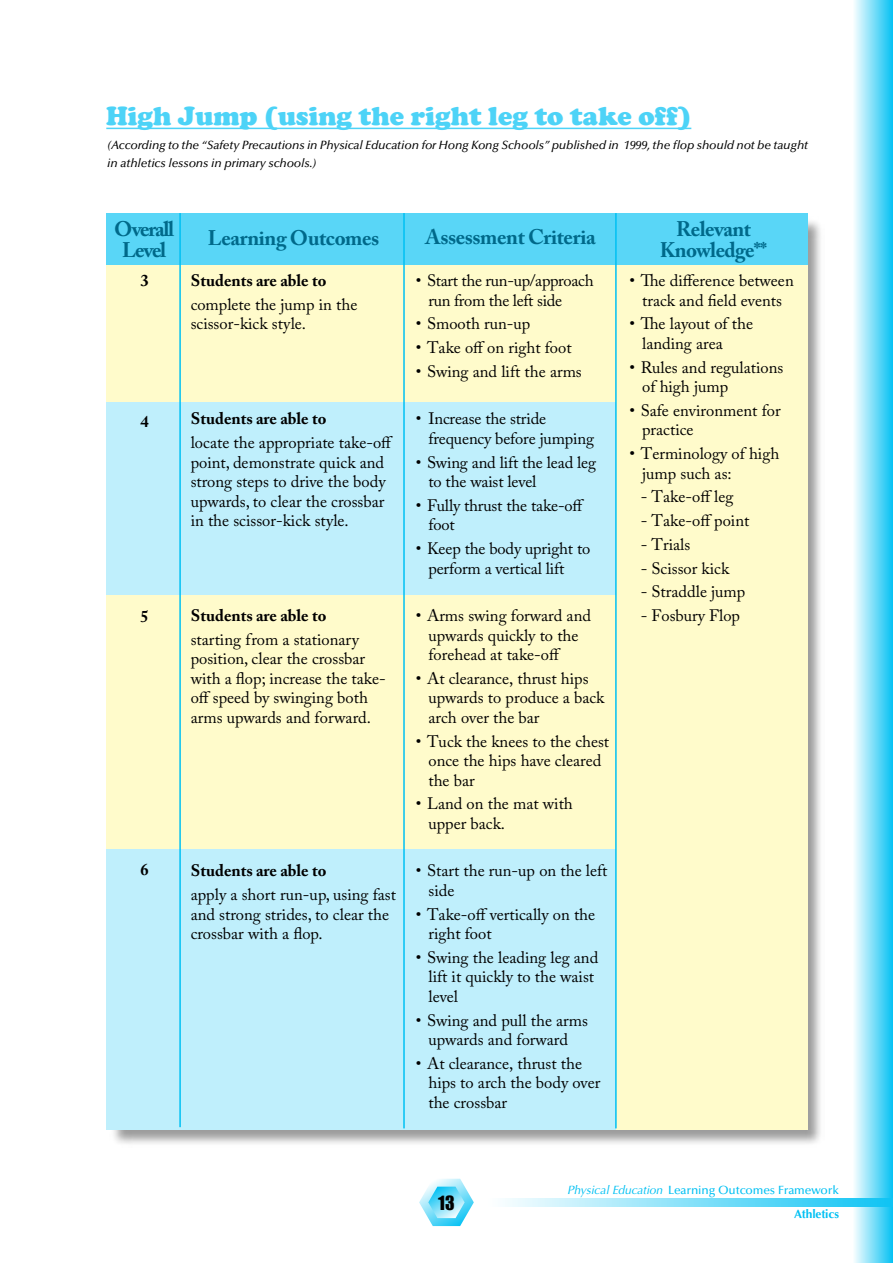
<style>
.page{position:relative;width:893px;height:1263px;background:#fff}
.page>*{position:absolute;margin:0;border:0;box-sizing:border-box;transform-origin:0 0}
.t1{font:900 27px "Cooper";color:#4dd3f7}
.t2{font:700 21px/21px "Adobe Caslon Pro";letter-spacing:-.02em;color:#00698a;text-align:center}
.t3{font:700 21px/21px "Adobe Caslon Pro";letter-spacing:-.06em;color:#00698a;text-align:center}
.t4{font:18px "Impact";color:#000}
.t5{font:16.65px/19.5px "Adobe Caslon Pro";color:#000}
.t6{font:16.5px/19.5px "Adobe Caslon Pro";color:#000}
.t7{font:700 16.5px "Adobe Caslon Pro";color:#000}
.t8{font:16.5px/19.5px "Adobe Caslon Pro";letter-spacing:-.02em;color:#000}
.t9{font:italic 500 12px/18px "Optima";letter-spacing:-.01em;color:#000}
.t10{font:500 12px/24.8px "Optima";letter-spacing:-.01em;color:#00c0f3;text-align:right}
.s1{font-weight:400;font-style:italic}
.s2{font-weight:700}
</style>
<div class="page">
<div style="left:852px;top:0;width:41px;height:1263px;background:linear-gradient(to right,#fff,#07c2f3)"></div>
<svg style="left:419px;top:1179px;width:55px;height:47px"></svg>
<svg style="left:505px;top:1198px;width:388px;height:9px;background:#80dff9"></svg>
<div style="left:109px;top:217px;width:715px;height:931px;background:#000;opacity:.4"></div>
<hr style="left:106px;top:128px;width:585px;height:1px;background:#4dd3f7">
<div style="left:106px;top:213px;width:702px;height:58px;background:#59d6f7"></div>
<div style="left:106px;top:265px;width:702px;height:864px;background:#fffbcb"></div>
<div style="left:106px;top:849px;width:510px;height:280px;background:#bfeffc"></div>
<div style="left:106px;top:402px;width:510px;height:193px;background:#bfeffc"></div>
<hr style="left:179px;top:213px;width:2px;height:914px;background:#00c0f3">
<hr style="left:403px;top:213px;width:2px;height:915px;background:#00c0f3">
<hr style="left:615px;top:213px;width:2px;height:915px;background:#00c0f3">
<h1 class="t1" style="left:106px;top:100px;width:586px">High Jump (using the right leg to take off)</h1>
<p class="t9" style="left:107px;top:136px;width:702px">(According to the “Safety Precautions in Physical Education for Hong Kong Schools” published in 1999, the flop should not be taught in athletics lessons in primary schools.)</p>
<p class="t3" style="left:114px;top:218px;width:62px">Overall<br>Level</p>
<p class="t2" style="left:208px;top:227px;width:173px">Learning Outcomes</p>
<p class="t2" style="left:425px;top:227px;width:172px">Assessment Criteria</p>
<p class="t2" style="left:660px;top:218px;width:109px">Relevant<br>Knowledge**</p>
<p class="t7" style="left:140px;top:271px;width:10px">3</p>
<p class="t7" style="left:140px;top:411px;width:10px">4</p>
<p class="t7" style="left:140px;top:606px;width:10px">5</p>
<p class="t7" style="left:140px;top:860px;width:10px">6</p>
<p class="t7" style="left:191px;top:271px;width:137px">Students are able to</p>
<p class="t6" style="left:191px;top:294px;width:168px">complete the jump in the scissor-kick style.</p>
<p class="t7" style="left:191px;top:409px;width:137px">Students are able to</p>
<p class="t5" style="left:191px;top:432px;width:204px">locate the appropriate take-off point, demonstrate quick and strong steps to drive the body upwards, to clear the crossbar in the scissor-kick style.</p>
<p class="t7" style="left:191px;top:606px;width:137px">Students are able to</p>
<p class="t6" style="left:191px;top:629px;width:197px">starting from a stationary position, clear the crossbar with a flop; increase the take&shy;off speed by swinging both arms upwards and forward.</p>
<p class="t7" style="left:191px;top:861px;width:137px">Students are able to</p>
<p class="t6" style="left:191px;top:885px;width:207px">apply a short run-up, using fast and strong strides, to clear the crossbar with a flop.</p>
<p class="t8" style="left:428px;top:271px;width:167px;text-indent:-13px">• Start the run-up/approach run from the left side</p>
<p class="t6" style="left:416px;top:314px;width:116px">• Smooth run-up</p>
<p class="t6" style="left:416px;top:338px;width:157px">• Take off on right foot</p>
<p class="t6" style="left:416px;top:361px;width:168px">• Swing and lift the arms</p>
<p class="t6" style="left:428px;top:409px;width:167px;text-indent:-13px">• Increase the stride frequency before jumping</p>
<p class="t6" style="left:428px;top:452px;width:169px;text-indent:-13px">• Swing and lift the lead leg to the waist level</p>
<p class="t6" style="left:428px;top:495px;width:157px;text-indent:-13px">• Fully thrust the take-off foot</p>
<p class="t6" style="left:428px;top:539px;width:163px;text-indent:-13px">• Keep the body upright to perform a vertical lift</p>
<p class="t6" style="left:428px;top:606px;width:164px;text-indent:-13px">• Arms swing forward and upwards quickly to the forehead at take-off</p>
<p class="t6" style="left:428px;top:668px;width:177px;text-indent:-13px">• At clearance, thrust hips upwards to produce a back arch over the bar</p>
<p class="t6" style="left:428px;top:731px;width:182px;text-indent:-13px">• Tuck the knees to the chest once the hips have cleared the bar</p>
<p class="t6" style="left:428px;top:794px;width:146px;text-indent:-13px">• Land on the mat with upper back.</p>
<p class="t6" style="left:428px;top:861px;width:181px;text-indent:-13px">• Start the run-up on the left side</p>
<p class="t6" style="left:428px;top:904px;width:168px;text-indent:-13px">• Take-off vertically on the right foot</p>
<p class="t6" style="left:428px;top:947px;width:171px;text-indent:-13px">• Swing the leading leg and lift it quickly to the waist level</p>
<p class="t6" style="left:416px;top:1010px;width:174px;text-align:center">• Swing and pull the arms upwards and forward</p>
<p class="t6" style="left:428px;top:1053px;width:173px;text-indent:-13px">• At clearance, thrust the hips to arch the body over the crossbar</p>
<p class="t6" style="left:629px;top:271px;width:166px;text-align:center">• The difference between track and field events</p>
<p class="t6" style="left:642px;top:314px;width:112px;text-indent:-13px">• The layout of the landing area</p>
<p class="t6" style="left:642px;top:357px;width:143px;text-indent:-13px">• Rules and regulations of high jump</p>
<p class="t6" style="left:642px;top:400px;width:140px;text-indent:-13px">• Safe environment for practice</p>
<p class="t6" style="left:642px;top:444px;width:139px;text-indent:-13px">• Terminology of high jump such as:</p>
<p class="t6" style="left:641px;top:487px;width:94px">- Take-off leg</p>
<p class="t6" style="left:641px;top:511px;width:110px">- Take-off point</p>
<p class="t6" style="left:641px;top:534px;width:51px">- Trials</p>
<p class="t6" style="left:641px;top:558px;width:90px">- Scissor kick</p>
<p class="t6" style="left:641px;top:582px;width:106px">- Straddle jump</p>
<p class="t6" style="left:641px;top:606px;width:101px">- Fosbury Flop</p>
<p class="t4" style="left:438px;top:1192px;width:9px">13</p>
<p class="t10" style="left:567px;top:1177px;width:273px"><span class="s1">Physical Education</span> Learning Outcomes Framework<br><span class="s2">Athletics</span></p>
</div>
